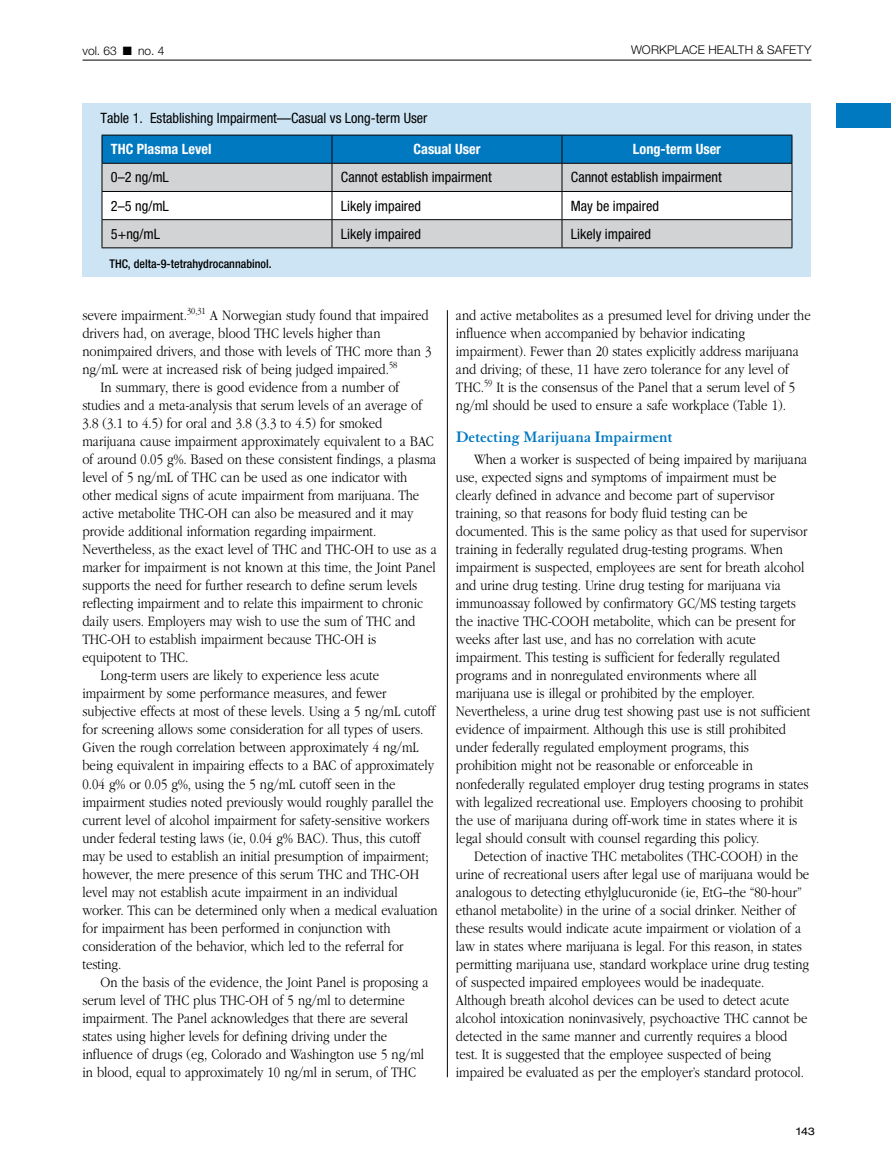
<style>
.page{position:relative;width:891px;height:1175px;background:#fff}
.page>*{position:absolute;margin:0;border:0;box-sizing:border-box;transform-origin:0 0}
.t1{font:700 16.5px "Granjon LT Std";letter-spacing:.005em;color:#0079c1}
.t2{font:300 15px/18px "ITC Garamond Std";color:#000;scale:.85 1}
.t3{font:condensed 14.25px "Helvetica Neue LT Std";color:#000}
.t4{font:700 condensed 14.25px "Helvetica Neue LT Std";color:#fff}
.t5{font:300 12px "Helvetica Neue LT Std";letter-spacing:.015em;color:#000}
.t6{font:500 condensed 12px "Helvetica Neue LT Std";color:#000}
.t7{font:expanded 10.5px "Helvetica Neue LT Std";color:#000}
.t8{font:300 9.75px "ITC Garamond Std";color:#000;scale:.85 1}
</style>
<div class="page">
<hr style="left:82px;top:60px;width:730px;height:1px;background:#000">
<div style="left:836px;top:104px;width:55px;height:24px;background:#0079c1"></div>
<hr style="left:447px;top:310px;width:1px;height:767px;background:#000">
<div style="left:82px;top:104px;width:730px;height:173px;background:#cce4f3"></div>
<hr style="left:102px;top:247px;width:230px;height:1px;background:#000">
<hr style="left:332px;top:247px;width:230px;height:1px;background:#000">
<svg style="left:102px;top:135px;width:691px;height:112px;background:#a1c0d1"></svg>
<hr style="left:562px;top:247px;width:230px;height:1px;background:#000">
<p class="t5" style="left:82px;top:44px;width:84px">vol. 63 ■ no. 4</p>
<p class="t5" style="left:631px;top:42px;width:182px">WORKPLACE HEALTH &amp; SAFETY</p>
<p class="t3" style="left:100px;top:109px;width:329px">Table 1. Establishing Impairment—Casual vs Long-term User</p>
<p class="t4" style="left:111px;top:141px;width:102px">THC Plasma Level</p>
<p class="t4" style="left:413px;top:141px;width:68px">Casual User</p>
<p class="t4" style="left:633px;top:141px;width:90px">Long-term User</p>
<p class="t3" style="left:111px;top:169px;width:59px">0–2 ng/mL</p>
<p class="t3" style="left:341px;top:169px;width:152px">Cannot establish impairment</p>
<p class="t3" style="left:571px;top:169px;width:152px">Cannot establish impairment</p>
<p class="t3" style="left:111px;top:197px;width:59px">2–5 ng/mL</p>
<p class="t3" style="left:341px;top:197px;width:82px">Likely impaired</p>
<p class="t3" style="left:571px;top:197px;width:90px">May be impaired</p>
<p class="t3" style="left:111px;top:225px;width:51px">5+ng/mL</p>
<p class="t3" style="left:341px;top:225px;width:82px">Likely impaired</p>
<p class="t3" style="left:571px;top:225px;width:82px">Likely impaired</p>
<p class="t6" style="left:109px;top:256px;width:164px">THC, delta-9-tetrahydrocannabinol.</p>
<p class="t2" style="left:82px;top:307px;width:125px">severe impairment.</p>
<p class="t8" style="left:187px;top:305px;width:24px">30,31</p>
<p class="t2" style="left:82px;top:307px;width:412px;text-indent:127px">A Norwegian study found that impaired drivers had, on average, blood THC levels higher than nonimpaired drivers, and those with levels of THC more than 3 ng/mL were at increased risk of being judged impaired.</p>
<p class="t8" style="left:389px;top:359px;width:11px">58</p>
<p class="t2" style="left:100px;top:379px;width:353px">In summary, there is good evidence from a number of</p>
<p class="t2" style="left:82px;top:397px;width:401px">studies and a meta-analysis that serum levels of an average of</p>
<p class="t2" style="left:82px;top:415px;width:354px">3.8 (3.1 to 4.5) for oral and 3.8 (3.3 to 4.5) for smoked</p>
<p class="t2" style="left:82px;top:433px;width:415px">marijuana cause impairment approximately equivalent to a BAC</p>
<p class="t2" style="left:82px;top:451px;width:418px">of around 0.05 g%. Based on these consistent findings, a plasma</p>
<p class="t2" style="left:82px;top:469px;width:384px">level of 5 ng/mL of THC can be used as one indicator with</p>
<p class="t2" style="left:82px;top:487px;width:398px">other medical signs of acute impairment from marijuana. The</p>
<p class="t2" style="left:82px;top:505px;width:391px">active metabolite THC-OH can also be measured and it may</p>
<p class="t2" style="left:82px;top:523px;width:347px">provide additional information regarding impairment.</p>
<p class="t2" style="left:82px;top:541px;width:418px">Nevertheless, as the exact level of THC and THC-OH to use as a</p>
<p class="t2" style="left:82px;top:559px;width:417px">marker for impairment is not known at this time, the Joint Panel</p>
<p class="t2" style="left:82px;top:577px;width:395px">supports the need for further research to define serum levels</p>
<p class="t2" style="left:82px;top:595px;width:402px">reflecting impairment and to relate this impairment to chronic</p>
<p class="t2" style="left:82px;top:613px;width:393px">daily users. Employers may wish to use the sum of THC and</p>
<p class="t2" style="left:82px;top:631px;width:347px">THC-OH to establish impairment because THC-OH is</p>
<p class="t2" style="left:82px;top:649px;width:126px">equipotent to THC.</p>
<p class="t2" style="left:100px;top:667px;width:329px">Long-term users are likely to experience less acute</p>
<p class="t2" style="left:82px;top:685px;width:359px">impairment by some performance measures, and fewer</p>
<p class="t2" style="left:82px;top:703px;width:417px">subjective effects at most of these levels. Using a 5 ng/mL cutoff</p>
<p class="t2" style="left:82px;top:721px;width:403px">for screening allows some consideration for all types of users.</p>
<p class="t2" style="left:82px;top:739px;width:397px">Given the rough correlation between approximately 4 ng/mL</p>
<p class="t2" style="left:82px;top:757px;width:415px">being equivalent in impairing effects to a BAC of approximately</p>
<p class="t2" style="left:82px;top:775px;width:370px">0.04 g% or 0.05 g%, using the 5 ng/mL cutoff seen in the</p>
<p class="t2" style="left:82px;top:793px;width:414px">impairment studies noted previously would roughly parallel the</p>
<p class="t2" style="left:82px;top:811px;width:410px">current level of alcohol impairment for safety-sensitive workers</p>
<p class="t2" style="left:82px;top:829px;width:399px">under federal testing laws (ie, 0.04 g% BAC). Thus, this cutoff</p>
<p class="t2" style="left:82px;top:847px;width:409px">may be used to establish an initial presumption of impairment;</p>
<p class="t2" style="left:82px;top:865px;width:398px">however, the mere presence of this serum THC and THC-OH</p>
<p class="t2" style="left:82px;top:883px;width:373px">level may not establish acute impairment in an individual</p>
<p class="t2" style="left:82px;top:901px;width:420px">worker. This can be determined only when a medical evaluation</p>
<p class="t2" style="left:82px;top:919px;width:364px">for impairment has been performed in conjunction with</p>
<p class="t2" style="left:82px;top:937px;width:379px">consideration of the behavior, which led to the referral for</p>
<p class="t2" style="left:82px;top:955px;width:47px">testing.</p>
<p class="t2" style="left:100px;top:973px;width:388px">On the basis of the evidence, the Joint Panel is proposing a</p>
<p class="t2" style="left:82px;top:991px;width:381px">serum level of THC plus THC-OH of 5 ng/ml to determine</p>
<p class="t2" style="left:82px;top:1009px;width:385px">impairment. The Panel acknowledges that there are several</p>
<p class="t2" style="left:82px;top:1027px;width:360px">states using higher levels for defining driving under the</p>
<p class="t2" style="left:82px;top:1045px;width:403px">influence of drugs (eg, Colorado and Washington use 5 ng/ml</p>
<p class="t2" style="left:82px;top:1063px;width:394px">in blood, equal to approximately 10 ng/ml in serum, of THC</p>
<p class="t2" style="left:456px;top:307px;width:419px">and active metabolites as a presumed level for driving under the influence when accompanied by behavior indicating impairment). Fewer than 20 states explicitly address marijuana and driving; of these, 11 have zero tolerance for any level of THC.</p>
<p class="t8" style="left:484px;top:377px;width:11px">59</p>
<p class="t2" style="left:456px;top:379px;width:401px;text-indent:40px">It is the consensus of the Panel that a serum level of 5 ng/ml should be used to ensure a safe workplace (Table 1).</p>
<p class="t1" style="left:456px;top:428px;width:218px">Detecting Marijuana Impairment</p>
<p class="t2" style="left:456px;top:451px;width:418px;text-indent:18px">When a worker is suspected of being impaired by marijuana use, expected signs and symptoms of impairment must be clearly defined in advance and become part of supervisor training, so that reasons for body fluid testing can be documented. This is the same policy as that used for supervisor training in federally regulated drug-testing programs. When impairment is suspected, employees are sent for breath alcohol and urine drug testing. Urine drug testing for marijuana via immunoassay followed by confirmatory GC/MS testing targets the inactive THC-COOH metabolite, which can be present for weeks after last use, and has no correlation with acute impairment. This testing is sufficient for federally regulated programs and in nonregulated environments where all marijuana use is illegal or prohibited by the employer.<br>Nevertheless, a urine drug test showing past use is not sufficient evidence of impairment. Although this use is still prohibited under federally regulated employment programs, this prohibition might not be reasonable or enforceable in nonfederally regulated employer drug testing programs in states with legalized recreational use. Employers choosing to prohibit the use of marijuana during off-work time in states where it is legal should consult with counsel regarding this policy.</p>
<p class="t2" style="left:456px;top:847px;width:417px;text-indent:18px">Detection of inactive THC metabolites (THC-COOH) in the urine of recreational users after legal use of marijuana would be analogous to detecting ethylglucuronide (ie, EtG–the “80-hour” ethanol metabolite) in the urine of a social drinker. Neither of these results would indicate acute impairment or violation of a law in states where marijuana is legal. For this reason, in states permitting marijuana use, standard workplace urine drug testing of suspected impaired employees would be inadequate.<br>Although breath alcohol devices can be used to detect acute alcohol intoxication noninvasively, psychoactive THC cannot be detected in the same manner and currently requires a blood test. It is suggested that the employee suspected of being impaired be evaluated as per the employer’s standard protocol.</p>
<p class="t7" style="left:796px;top:1124px;width:20px">143</p>
</div>
